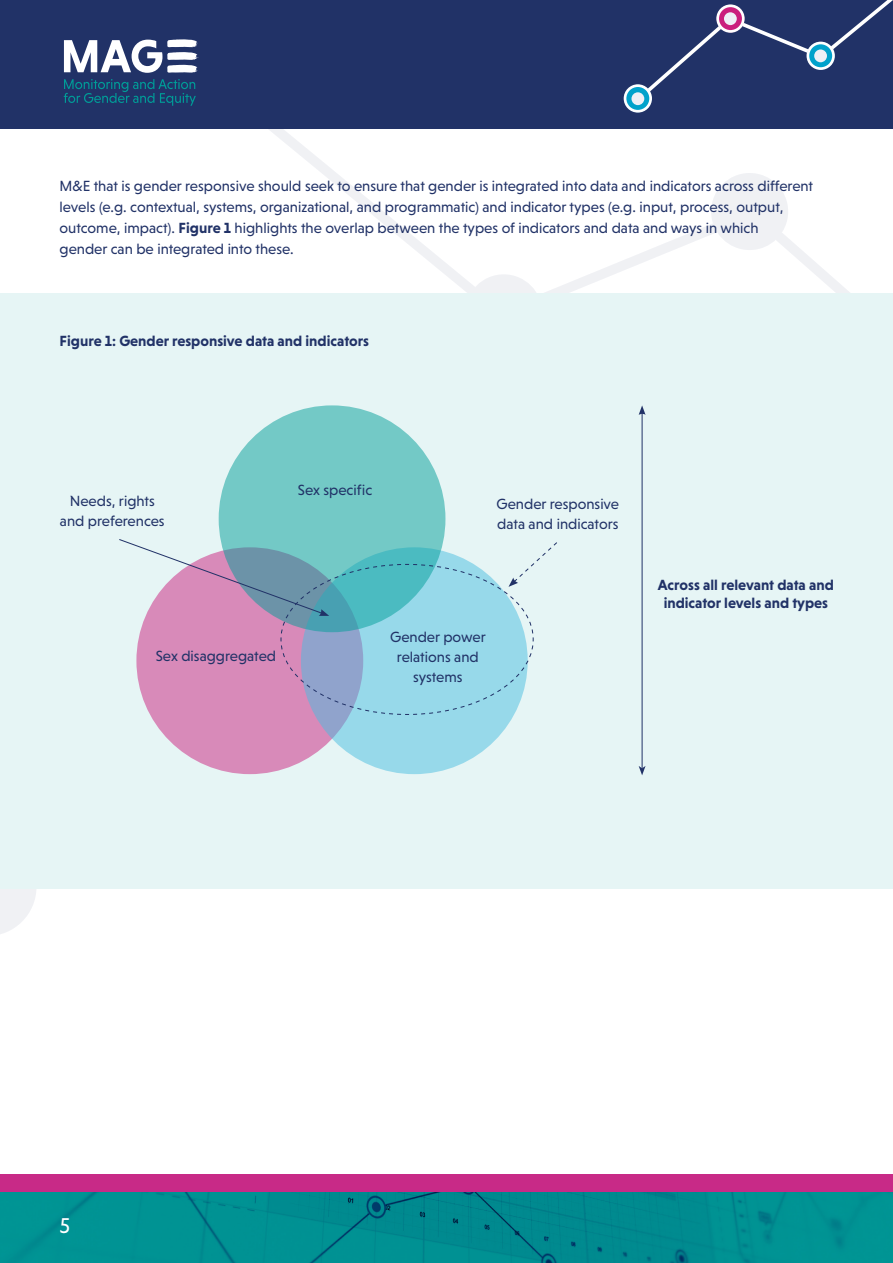
<style>
.page{position:relative;width:893px;height:1263px;background:#fff}
.page>*{position:absolute;margin:0;border:0;box-sizing:border-box;transform-origin:0 0}
.t1{font:21.75px "Niveau Grotesk";color:#fff}
.t2{font:15px/20.2px "Niveau Grotesk";color:#213267}
.t3{font:700 15px/18px "Niveau Grotesk";color:#213267;text-align:center}
.s1{font-weight:700}
</style>
<div class="page">
<svg style="left:0;top:889px;width:36px;height:45px"></svg>
<svg style="left:269px;top:129px;width:581px;height:164px"></svg>
<svg style="left:718px;top:234px;width:63px;height:9px"></svg>
<svg style="left:465px;top:274px;width:77px;height:19px"></svg>
<div style="left:711px;top:173px;width:77px;height:77px;background:#f0f1f4;border-radius:39px"></div>
<div style="left:0;top:293px;width:893px;height:596px;background:#e6f5f5"></div>
<div style="left:0;top:0;width:893px;height:129px;background:#213267"></div>
<svg style="left:64px;top:79px;width:132px;height:27px"></svg>
<svg style="left:64px;top:39px;width:133px;height:34px"></svg>
<svg style="left:624px;top:0;width:269px;height:113px"></svg>
<div style="left:631px;top:92px;width:13px;height:13px;background:#eef0f6;border-radius:50%"></div>
<svg style="left:0;top:1192px;width:893px;height:71px;background:#008c90"></svg>
<div style="left:0;top:1175px;width:893px;height:17px;background:#c82a87"></div>
<hr style="left:642px;top:412px;width:1px;height:356px;background:#213267">
<svg style="left:638px;top:688px;width:8px;height:87px"></svg>
<svg style="left:639px;top:405px;width:7px;height:10px"></svg>
<div style="left:136px;top:547px;width:227px;height:227px;background:#d88ab9;border-radius:50%"></div>
<div style="left:301px;top:547px;width:227px;height:227px;background:#97d9ea;border-radius:50%"></div>
<div style="left:219px;top:405px;width:226px;height:227px;background:#73c9c6;border-radius:50%"></div>
<svg style="left:119px;top:538px;width:438px;height:177px"></svg>
<p class="t2" style="left:60px;top:175px;width:755px;line-height:21px">M&amp;E that is gender responsive should seek to ensure that gender is integrated into data and indicators across different levels (e.g. contextual, systems, organizational, and programmatic) and indicator types (e.g. input, process, output, outcome, impact). <span class="s1">Figure 1</span> highlights the overlap between the types of indicators and data and ways in which<br>gender can be integrated into these.</p>
<p class="t3" style="left:60px;top:331px;width:311px">Figure 1: Gender responsive data and indicators</p>
<p class="t2" style="left:60px;top:491px;width:106px;text-align:center">Needs, rights and preferences</p>
<p class="t2" style="left:298px;top:479px;width:76px">Sex specific</p>
<p class="t2" style="left:497px;top:493px;width:124px">Gender responsive data and indicators</p>
<p class="t2" style="left:156px;top:646px;width:122px">Sex disaggregated</p>
<p class="t2" style="left:390px;top:626px;width:97px;text-align:center">Gender power relations and systems</p>
<p class="t3" style="left:658px;top:575px;width:177px">Across all relevant data and indicator levels and types</p>
<p class="t1" style="left:60px;top:1214px;width:12px">5</p>
</div>
